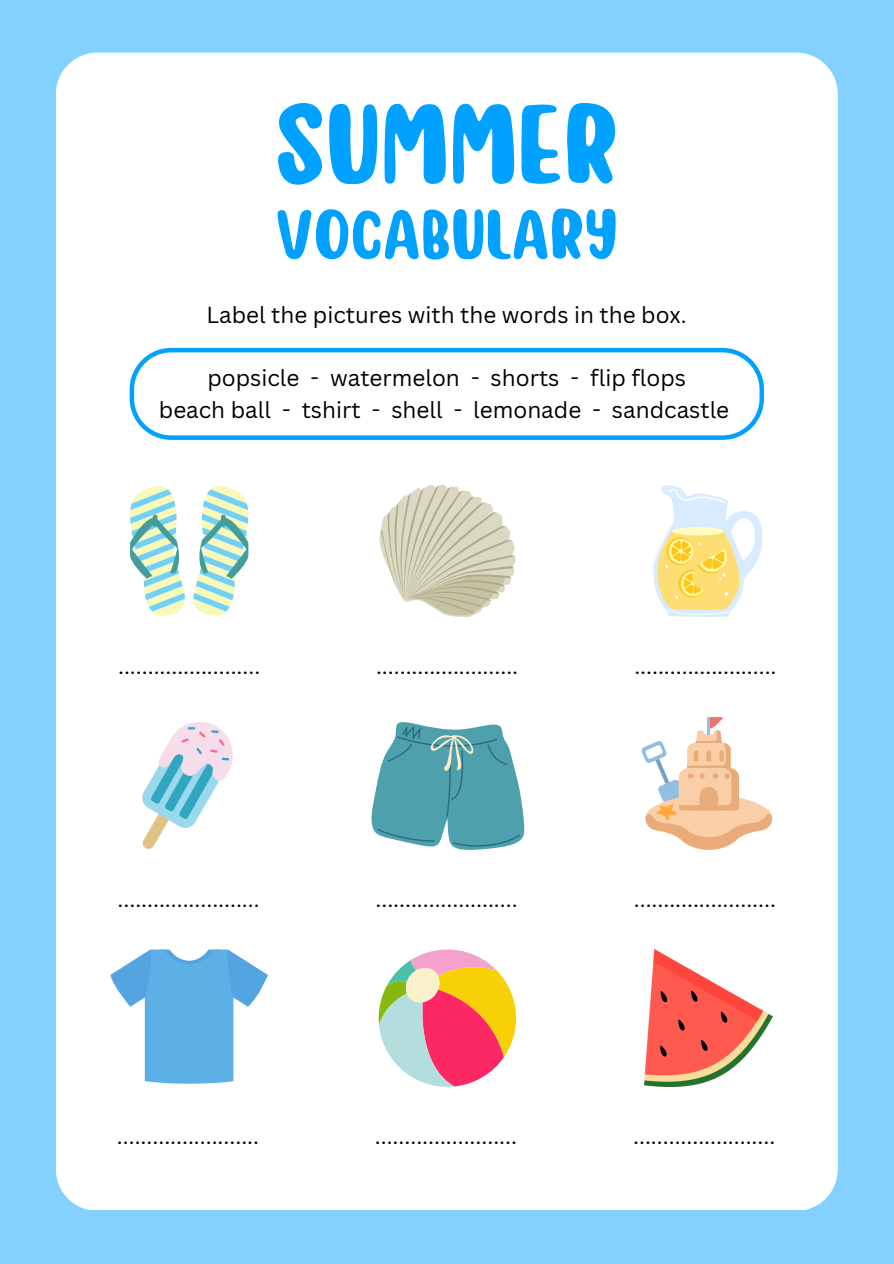
<style>
.page{position:relative;width:894px;height:1264px;background:#fff}
.page>*{position:absolute;margin:0;border:0;box-sizing:border-box;transform-origin:0 0}
.t1{font:120px "Monkey";color:#00a1ff}
.t2{font:75px "Monkey";color:#00a1ff}
.t3{font:22.5px "Canva Sans";color:#000}
</style>
<div class="page">
<div style="left:0;top:0;width:893px;height:1263px;background:#82d1ff"></div>
<div style="left:56px;top:53px;width:781px;height:1156px;background:#fff;border-radius:42px"></div>
<svg style="left:130px;top:348px;width:633px;height:92px"></svg>
<svg style="left:379px;top:484px;width:136px;height:133px"></svg>
<svg style="left:130px;top:486px;width:119px;height:130px"></svg>
<svg style="left:371px;top:722px;width:153px;height:127px"></svg>
<svg style="left:653px;top:485px;width:110px;height:132px"></svg>
<svg style="left:142px;top:722px;width:91px;height:127px"></svg>
<svg style="left:378px;top:949px;width:138px;height:137px"></svg>
<svg style="left:110px;top:949px;width:158px;height:135px"></svg>
<svg style="left:641px;top:717px;width:132px;height:132px"></svg>
<img style="left:644px;top:949px;width:128px;height:137px">
<p class="t1" style="left:274px;top:87px;width:346px">SUMMER</p>
<p class="t2" style="left:275px;top:198px;width:344px">VOCABULARY</p>
<p class="t3" style="left:206px;top:299px;width:481px">Label the pictures with the words in the box.</p>
<h1 class="t3" style="left:207px;top:362px;width:480px">popsicle - watermelon - shorts - flip flops</h1>
<h2 class="t3" style="left:159px;top:393px;width:571px">beach ball - tshirt - shell - lemonade - sandcastle</h2>
<p class="t3" style="left:118px;top:650px;width:144px">........................</p>
<p class="t3" style="left:376px;top:650px;width:144px">........................</p>
<p class="t3" style="left:634px;top:650px;width:144px">........................</p>
<p class="t3" style="left:117px;top:882px;width:144px">........................</p>
<p class="t3" style="left:375px;top:882px;width:144px">........................</p>
<p class="t3" style="left:633px;top:882px;width:144px">........................</p>
<p class="t3" style="left:117px;top:1119px;width:144px">........................</p>
<p class="t3" style="left:375px;top:1119px;width:144px">........................</p>
<p class="t3" style="left:633px;top:1119px;width:144px">........................</p>
</div>
